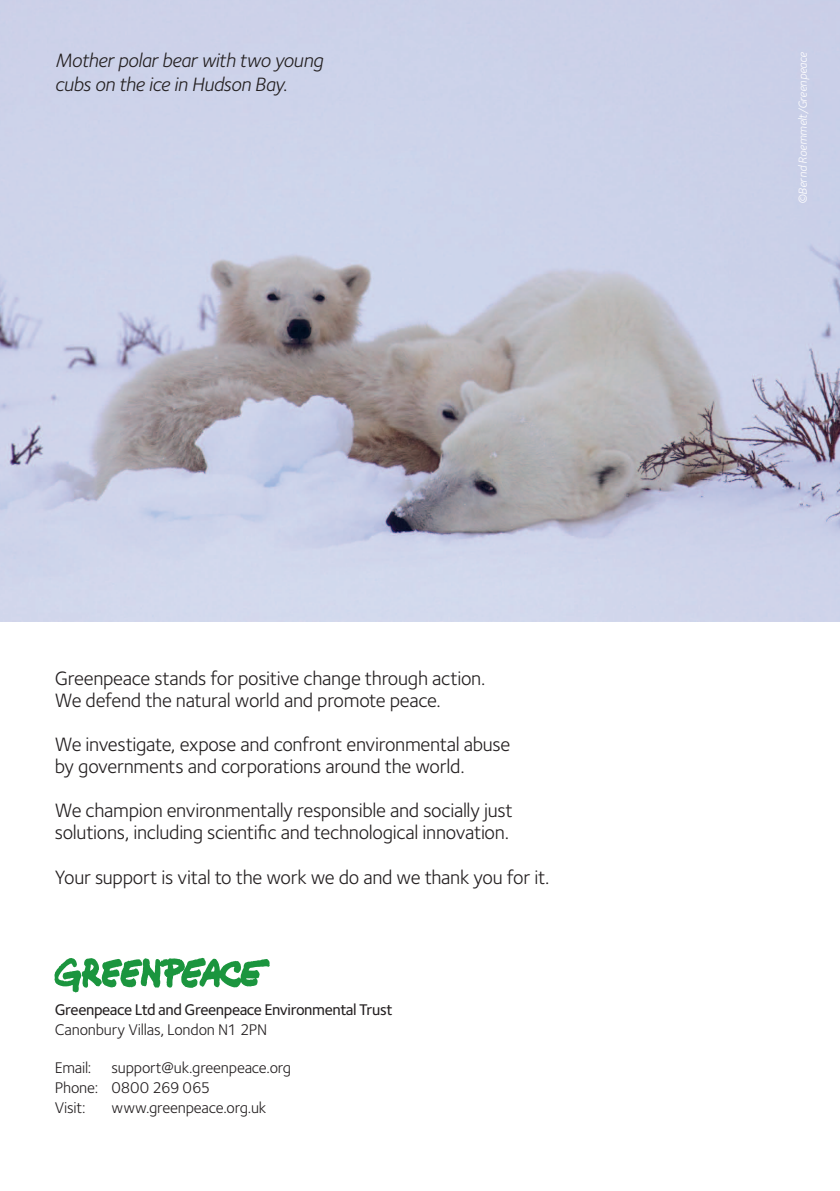
<style>
.page{position:relative;width:840px;height:1191px;background:#fff}
.page>*{position:absolute;margin:0;border:0;box-sizing:border-box;transform-origin:0 0}
.Pro_Ed__Paragraph{font:20px/22px "Foundry Sterling";letter-spacing:-.015em;color:#231f20}
.Pro_Ed__Paragraph-2{font:italic 20px/24px "Foundry Sterling";letter-spacing:-.02em;color:#231f20}
.Pro_Ed__Paragraph-3{font:16px "Foundry Sterling";letter-spacing:-.01em;color:#231f20}
.Pro_Ed__Paragraph-4{font:500 16px "Foundry Sterling";letter-spacing:-.025em;color:#231f20}
.Pro_Ed__Paragraph-5{font:italic 12px "Foundry Sterling";letter-spacing:-.005em;color:#fff}
</style>
<div class="page">
<img style="left:0;top:0;width:839px;height:621px">
<svg style="left:54px;top:958px;width:215px;height:34px"></svg>
<p class="Pro_Ed__Paragraph-2" style="left:55px;top:48px;width:269px">Mother polar bear with two young cubs on the ice in Hudson Bay.</p>
<p class="Pro_Ed__Paragraph" style="left:55px;top:667px;width:432px">Greenpeace stands for positive change through action.<br>We defend the natural world and promote peace.</p>
<p class="Pro_Ed__Paragraph" style="left:55px;top:733px;width:457px">We investigate, expose and confront environmental abuse by governments and corporations around the world.</p>
<p class="Pro_Ed__Paragraph" style="left:55px;top:799px;width:459px">We champion environmentally responsible and socially just solutions, including scientific and technological innovation.</p>
<p class="Pro_Ed__Paragraph" style="left:55px;top:865px;width:496px">Your support is vital to the work we do and we thank you for it.</p>
<p class="Pro_Ed__Paragraph-4" style="left:55px;top:1000px;width:339px">Greenpeace Ltd and Greenpeace Environmental Trust</p>
<p class="Pro_Ed__Paragraph-3" style="left:55px;top:1020px;width:214px">Canonbury Villas, London N1 2PN</p>
<p class="Pro_Ed__Paragraph-3" style="left:55px;top:1058px;width:38px">Email:</p>
<p class="Pro_Ed__Paragraph-3" style="left:111px;top:1058px;width:181px">support@uk.greenpeace.org</p>
<p class="Pro_Ed__Paragraph-3" style="left:55px;top:1078px;width:157px">Phone: 0800 269 065</p>
<p class="Pro_Ed__Paragraph-3" style="left:55px;top:1098px;width:32px">Visit:</p>
<p class="Pro_Ed__Paragraph-3" style="left:111px;top:1098px;width:156px">www.greenpeace.org.uk</p>
<p class="Pro_Ed__Paragraph-5" style="left:795px;top:204px;width:154px;rotate:-90deg">©Bernd Roemmelt/Greenpeace</p>
</div>
